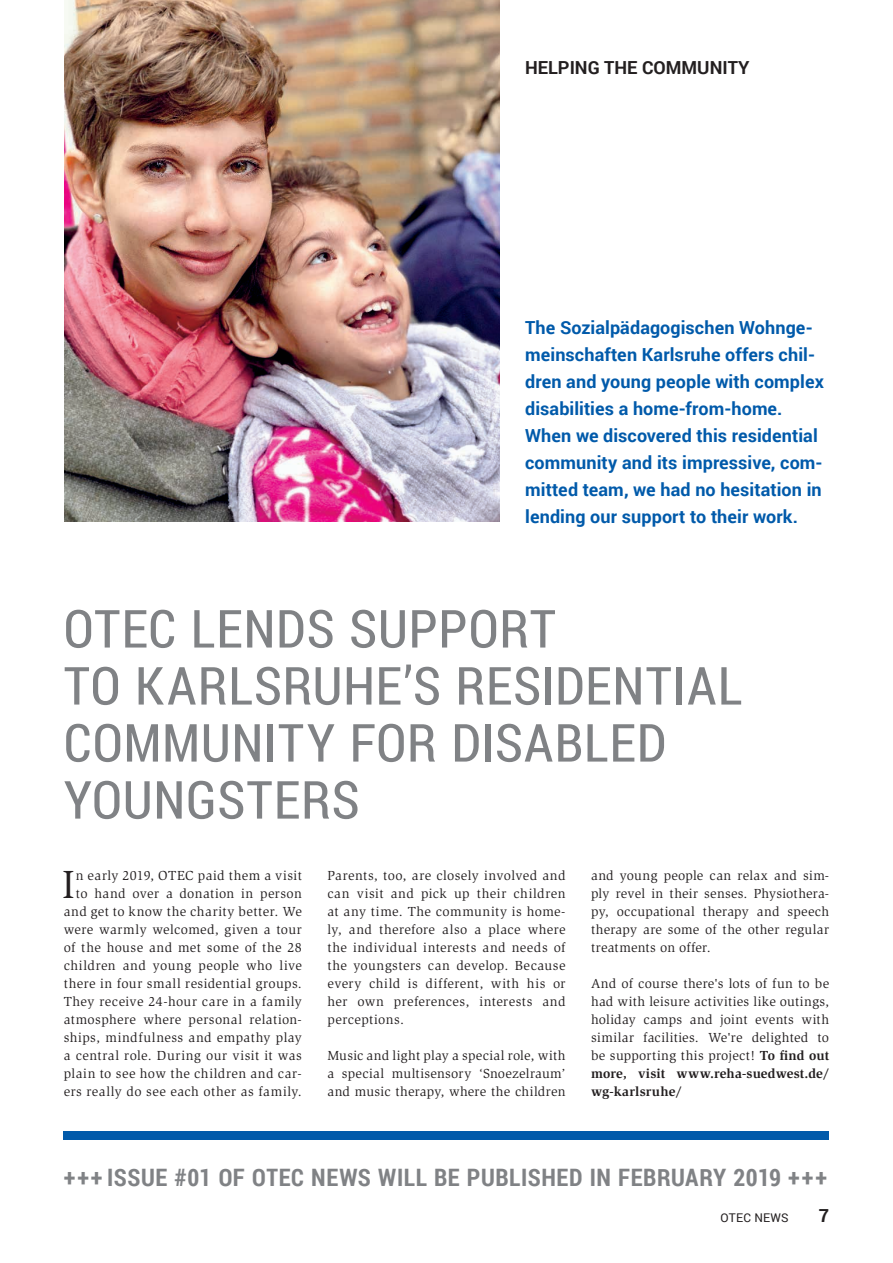
<style>
.page{position:relative;width:893px;height:1263px;background:#fff}
.page>*{position:absolute;margin:0;border:0;box-sizing:border-box;transform-origin:0 0}
.t1{font:52.5px/57px "Roboto Condensed";letter-spacing:.015em;color:#808285}
.t2{font:40.35px "Slimbach";color:#231f20}
.t3{font:700 24px "Roboto Condensed";letter-spacing:.025em;color:#808285}
.t4{font:700 18px/27px "Roboto";letter-spacing:.005em;color:#015aaa}
.t5{font:700 18px "Roboto";color:#231f20}
.t6{font:13.5px/18px "Slimbach";letter-spacing:.03em;color:#231f20;text-align:justify}
.t7{font:12px "Roboto";letter-spacing:.02em;color:#231f20}
.s1{font-weight:700}
</style>
<div class="page">
<div style="left:64px;top:1131px;width:765px;height:8px;background:#015aaa"></div>
<img style="left:64px;top:0;width:436px;height:522px">
<h3 class="t5" style="left:525px;top:55px;width:226px">HELPING THE COMMUNITY</h3>
<p class="t4" style="left:525px;top:313px;width:300px">The Sozialpädagogischen Wohnge&shy;meinschaften Karlsruhe offers chil&shy;dren and young people with complex disabilities a home-from-home.<br>When we discovered this residential community and its impressive, com&shy;mitted team, we had no hesitation in lending our support to their work.</p>
<h1 class="t1" style="left:64px;top:599px;width:680px">OTEC LENDS SUPPORT<br>TO KARLSRUHE’S RESIDENTIAL<br>COMMUNITY FOR DISABLED<br>YOUNGSTERS</h1>
<p class="t6" style="left:64px;top:867px;width:240px;text-align:right">n early 2019, OTEC paid them a visit to hand over a donation in person and get to know the charity better. We were warmly welcomed, given a tour of the house and met some of the 28 children and young people who live there in four small residential groups.<br>They receive 24-hour care in a family atmosphere where personal relation&shy;ships, mindfulness and empathy play a central role. During our visit it was plain to see how the children and car&shy;ers really do see each other as family.</p>
<h2 class="t2" style="left:62px;top:862px;width:14px">I</h2>
<p class="t6" style="left:327px;top:867px;width:240px">Parents, too, are closely involved and can visit and pick up their children at any time. The community is home&shy;ly, and therefore also a place where the individual interests and needs of the youngsters can develop. Because every child is different, with his or her own preferences, interests and perceptions.</p>
<p class="t6" style="left:327px;top:1047px;width:240px">Music and light play a special role, with a special multisensory ‘Snoezelraum’ and music therapy, where the children</p>
<p class="t6" style="left:591px;top:867px;width:240px">and young people can relax and sim&shy;ply revel in their senses. Physiothera&shy;py, occupational therapy and speech therapy are some of the other regular treatments on offer.</p>
<p class="t6" style="left:591px;top:975px;width:240px">And of course there's lots of fun to be had with leisure activities like outings, holiday camps and joint events with similar facilities. We're delighted to be supporting this project! <span class="s1">To find out more, visit www.reha-suedwest.de/ wg-karlsruhe/</span></p>
<h3 class="t3" style="left:64px;top:1161px;width:765px">+ + + ISSUE #01 OF OTEC NEWS WILL BE PUBLISHED IN FEBRUARY 2019 + + +</h3>
<p class="t7" style="left:721px;top:1210px;width:70px">OTEC NEWS</p>
<h3 class="t5" style="left:819px;top:1203px;width:12px">7</h3>
</div>
